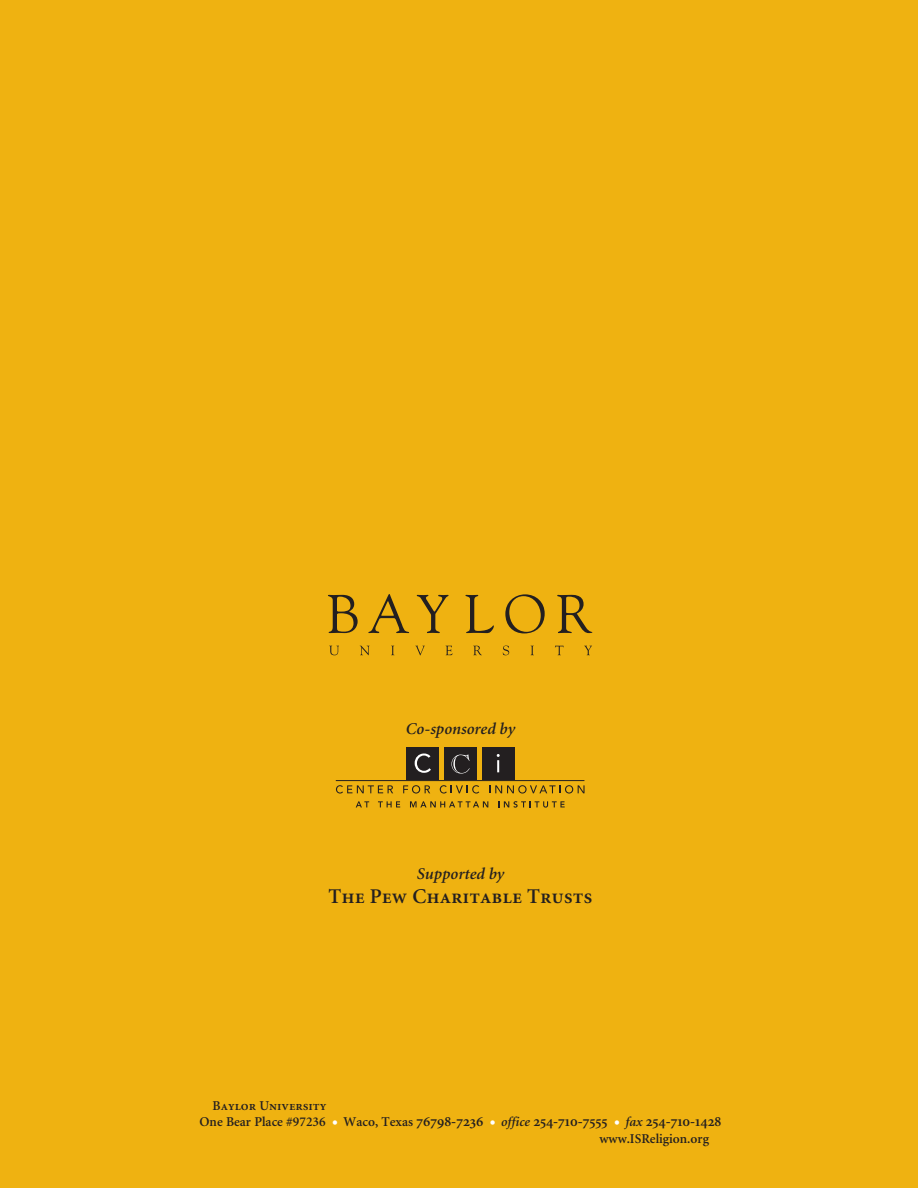
<style>
.page{position:relative;width:918px;height:1188px;background:#efb211}
.page>*{position:absolute;margin:0;border:0;box-sizing:border-box;transform-origin:0 0}
.t1{font:21px "Minion Semibold SC";color:#231f20}
.t2{font:italic 600 16.5px "Minion";color:#231f20}
.t3{font:600 15px "Minion Exp";color:#231f20}
.t4{font:600 13.5px "Minion";color:#231f20}
.t5{font:13.5px "Minion Semibold SC";color:#231f20}
.s1{font-family:"Minion";font-size:13.5px}
.s2{font-family:"Minion";font-size:19.5px;color:#fff}
.s3{font-family:"Minion";font-style:italic;font-size:13.5px}
</style>
<div class="page">
<svg style="left:336px;top:785px;width:57px;height:9px"></svg>
<svg style="left:403px;top:785px;width:27px;height:9px"></svg>
<svg style="left:440px;top:785px;width:39px;height:9px"></svg>
<svg style="left:489px;top:785px;width:96px;height:9px"></svg>
<svg style="left:356px;top:801px;width:13px;height:6px"></svg>
<svg style="left:378px;top:801px;width:22px;height:6px"></svg>
<svg style="left:410px;top:801px;width:78px;height:6px"></svg>
<svg style="left:498px;top:801px;width:67px;height:7px"></svg>
<div style="left:444px;top:747px;width:33px;height:33px;background:#231f20"></div>
<svg style="left:451px;top:754px;width:19px;height:20px"></svg>
<div style="left:406px;top:747px;width:33px;height:33px;background:#231f20"></div>
<svg style="left:415px;top:754px;width:16px;height:19px"></svg>
<div style="left:482px;top:747px;width:33px;height:33px;background:#231f20"></div>
<svg style="left:497px;top:754px;width:3px;height:18px"></svg>
<hr style="left:336px;top:780px;width:248px;height:1px;background:#231f20">
<svg style="left:328px;top:595px;width:30px;height:38px"></svg>
<svg style="left:368px;top:594px;width:41px;height:39px"></svg>
<svg style="left:417px;top:595px;width:32px;height:38px"></svg>
<svg style="left:465px;top:595px;width:29px;height:38px"></svg>
<svg style="left:505px;top:594px;width:40px;height:39px"></svg>
<svg style="left:557px;top:594px;width:35px;height:39px"></svg>
<svg style="left:329px;top:646px;width:10px;height:9px"></svg>
<svg style="left:360px;top:646px;width:9px;height:9px"></svg>
<svg style="left:391px;top:646px;width:3px;height:9px"></svg>
<svg style="left:415px;top:646px;width:10px;height:9px"></svg>
<svg style="left:446px;top:646px;width:7px;height:9px"></svg>
<svg style="left:473px;top:645px;width:9px;height:10px"></svg>
<svg style="left:503px;top:646px;width:6px;height:9px"></svg>
<svg style="left:531px;top:646px;width:3px;height:9px"></svg>
<svg style="left:555px;top:646px;width:9px;height:9px"></svg>
<svg style="left:584px;top:646px;width:8px;height:9px"></svg>
<p class="t2" style="left:406px;top:720px;width:111px">Co-sponsored by</p>
<p class="t2" style="left:417px;top:865px;width:89px">Supported by</p>
<h1 class="t1" style="left:329px;top:886px;width:265px">The Pew Charitable Trusts</h1>
<p class="t5" style="left:213px;top:1098px;width:116px">Baylor University</p>
<p class="t3" style="left:200px;top:1115px;width:523px"><span class="s1">One Bear Place #97236</span> <span class="s2">•</span> <span class="s1">Waco, Texas</span> 76798-7236 <span class="s2">•</span> <span class="s3">office</span> 254-710-7555 <span class="s2">•</span> <span class="s3">fax</span> 254-710-1428</p>
<p class="t4" style="left:600px;top:1131px;width:111px">www.ISReligion.org</p>
</div>
